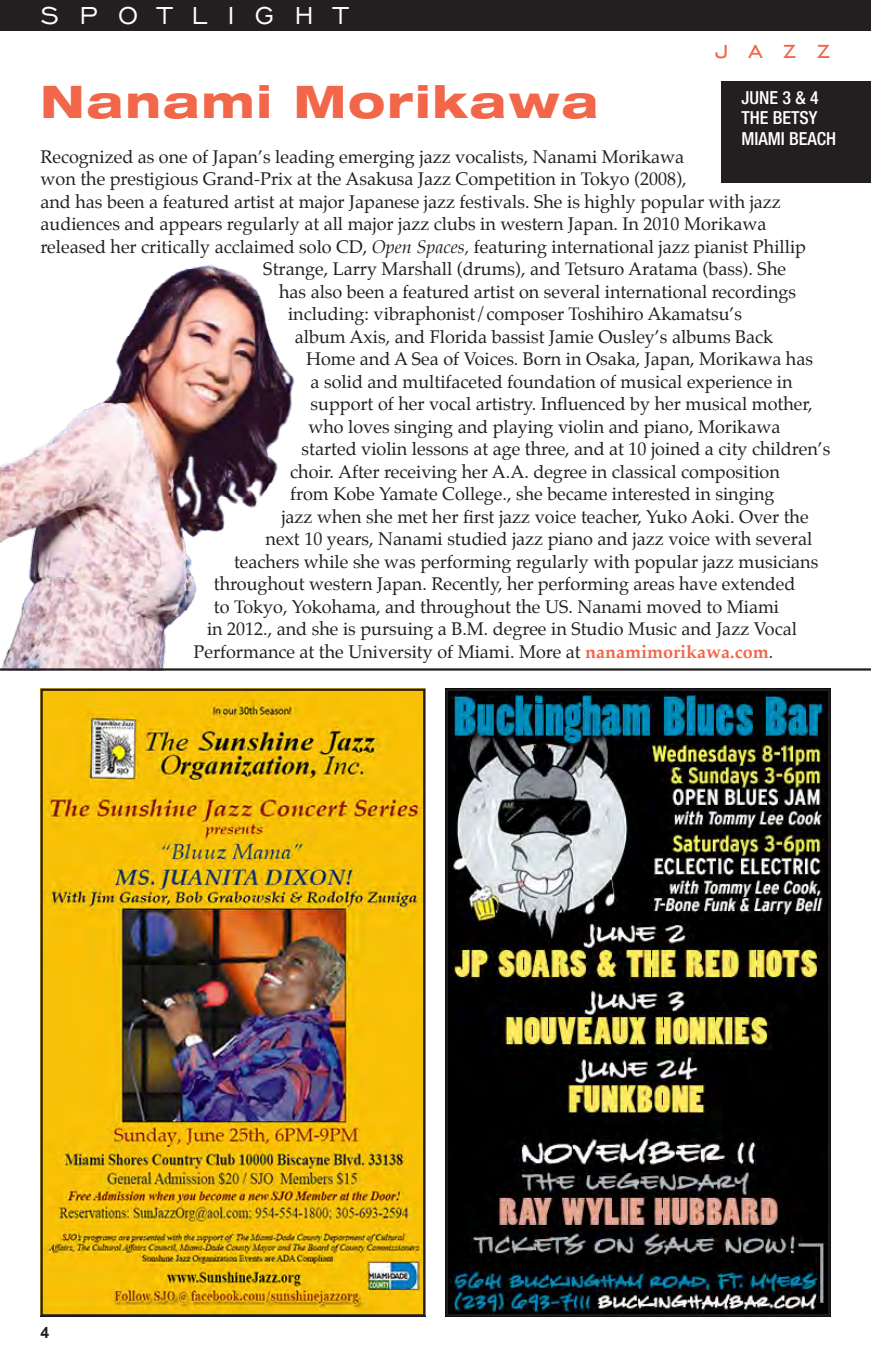
<style>
.page{position:relative;width:871px;height:1357px;background:#fff}
.page>*{position:absolute;margin:0;border:0;box-sizing:border-box;transform-origin:0 0}
.t1{font:800 expanded 45px "Helvetica Neue";letter-spacing:.05em;color:#f26649}
.t2{font:31.5px "Engravers Gothic BT";letter-spacing:.64em;color:#fff}
.t3{font:31.5px "Engravers Gothic BT";color:#f26649}
.t4{font:18px "Palatino";color:#231f20}
.t5{font:500 condensed 18px/20.2px "Helvetica Neue";color:#fff}
.t6{font:700 15.75px "Arial";color:#231f20}
.s1{font-style:italic}
.s2{font-weight:700;color:#f26649}
</style>
<div class="page">
<img style="left:449px;top:691px;width:378px;height:622px">
<div style="left:446px;top:688px;width:384px;height:628px;border:2px solid #231f20"></div>
<img style="left:43px;top:691px;width:379px;height:622px">
<div style="left:40px;top:688px;width:385px;height:628px;border:2px solid #231f20"></div>
<div style="left:0;top:0;width:871px;height:30px;background:#231f20"></div>
<div style="left:721px;top:81px;width:150px;height:101px;background:#231f20"></div>
<img style="left:0;top:265px;width:295px;height:403px">
<hr style="left:0;top:668px;width:871px;height:2px;background:#231f20">
<h2 class="t2" style="left:40px;top:-2px;width:308px">SPOTLIGHT</h2>
<h2 class="t3" style="left:715px;top:32px;width:117px">jazz</h2>
<h1 class="t1" style="left:40px;top:73px;width:559px">Nanami Morikawa</h1>
<p class="t4" style="left:40px;top:142px;width:645px">Recognized as one of Japan’s leading emerging jazz vocalists, Nanami Morikawa</p>
<p class="t4" style="left:40px;top:164px;width:648px">won the prestigious Grand-Prix at the Asakusa Jazz Competition in Tokyo (2008),</p>
<p class="t4" style="left:40px;top:187px;width:742px">and has been a featured artist at major Japanese jazz festivals. She is highly popular with jazz</p>
<p class="t4" style="left:40px;top:209px;width:727px">audiences and appears regularly at all major jazz clubs in western Japan. In 2010 Morikawa</p>
<p class="t4" style="left:40px;top:232px;width:767px">released her critically acclaimed solo CD, <span class="s1">Open Spaces,</span> featuring international jazz pianist Phillip</p>
<p class="t4" style="left:263px;top:254px;width:524px">Strange, Larry Marshall (drums), and Tetsuro Aratama (bass). She</p>
<p class="t4" style="left:279px;top:277px;width:518px">has also been a featured artist on several international recordings</p>
<p class="t4" style="left:288px;top:299px;width:456px">including: vibraphonist/composer Toshihiro Akamatsu’s</p>
<p class="t4" style="left:295px;top:322px;width:480px">album Axis, and Florida bassist Jamie Ousley’s albums Back</p>
<p class="t4" style="left:306px;top:344px;width:508px">Home and A Sea of Voices. Born in Osaka, Japan, Morikawa has</p>
<p class="t4" style="left:310px;top:367px;width:483px">a solid and multifaceted foundation of musical experience in</p>
<p class="t4" style="left:310px;top:389px;width:504px">support of her vocal artistry. Influenced by her musical mother,</p>
<p class="t4" style="left:308px;top:412px;width:473px">who loves singing and playing violin and piano, Morikawa</p>
<p class="t4" style="left:301px;top:434px;width:530px">started violin lessons at age three, and at 10 joined a city children’s</p>
<p class="t4" style="left:290px;top:457px;width:491px">choir. After receiving her A.A. degree in classical composition</p>
<p class="t4" style="left:290px;top:479px;width:486px">from Kobe Yamate College., she became interested in singing</p>
<p class="t4" style="left:281px;top:502px;width:529px">jazz when she met her first jazz voice teacher, Yuko Aoki. Over the</p>
<p class="t4" style="left:266px;top:524px;width:548px">next 10 years, Nanami studied jazz piano and jazz voice with several</p>
<p class="t4" style="left:234px;top:547px;width:586px">teachers while she was performing regularly with popular jazz musicians</p>
<p class="t4" style="left:214px;top:569px;width:583px">throughout western Japan. Recently, her performing areas have extended</p>
<p class="t4" style="left:214px;top:592px;width:567px">to Tokyo, Yokohama, and throughout the US. Nanami moved to Miami</p>
<p class="t4" style="left:207px;top:614px;width:591px">in 2012., and she is pursuing a B.M. degree in Studio Music and Jazz Vocal</p>
<p class="t4" style="left:194px;top:637px;width:581px">Performance at the University of Miami. More at <span class="s2">nanamimorikawa.com</span>.</p>
<p class="t5" style="left:741px;top:87px;width:96px">JUNE 3 &amp; 4<br>THE BETSY<br>MIAMI BEACH</p>
<p class="t6" style="left:40px;top:1322px;width:10px">4</p>
</div>
